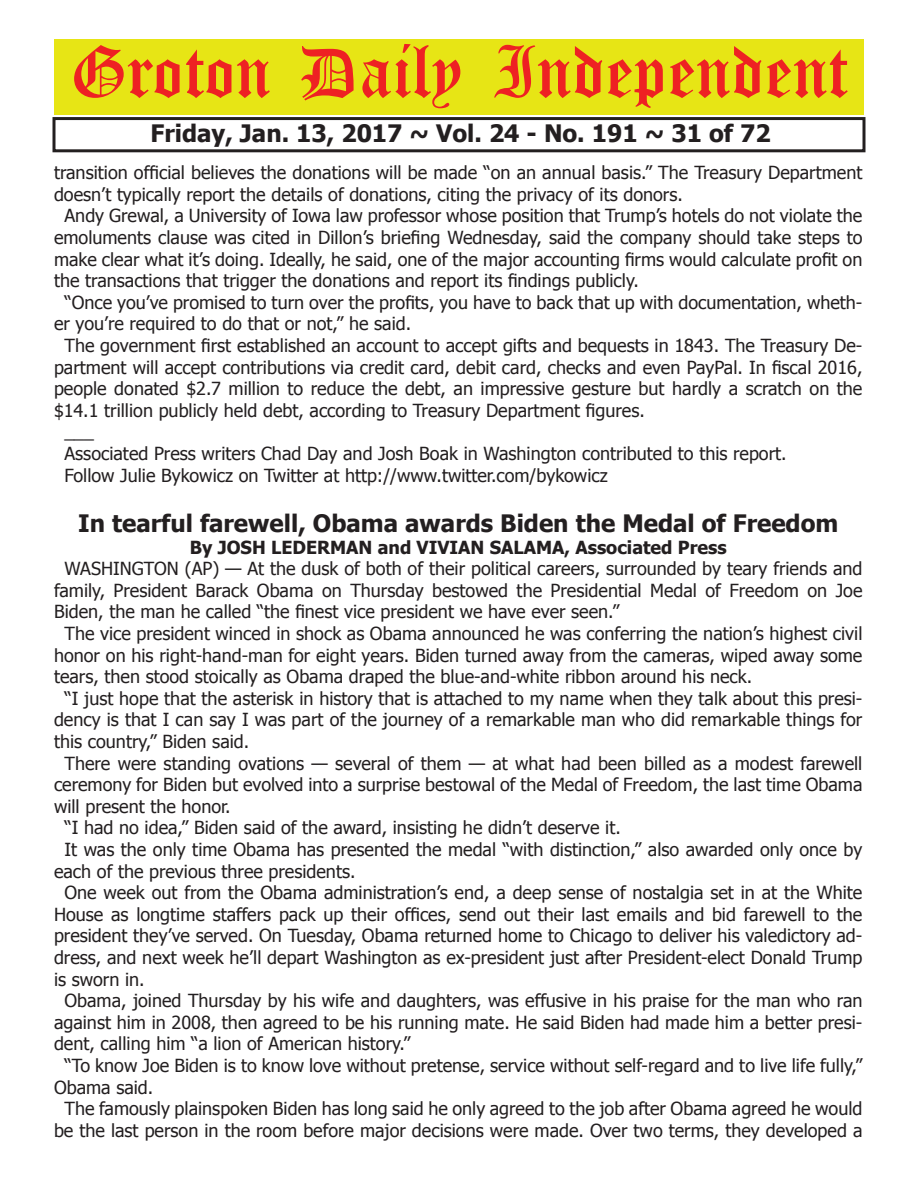
<style>
.page{position:relative;width:918px;height:1188px;background:#fff}
.page>*{position:absolute;margin:0;border:0;box-sizing:border-box;transform-origin:0 0}
.t1{font:54px "Old English Five";color:#ee2123}
.t2{font:700 24px "Tahoma";color:#231f20}
.t3{font:18px "Tahoma";color:#231f20}
.t4{font:700 18px "Tahoma";color:#231f20}
</style>
<div class="page">
<div style="left:52px;top:117px;width:814px;height:35px;border:3px solid #231f20"></div>
<div style="left:54px;top:40px;width:810px;height:75px;background:#e7e515"></div>
<h1 class="t1" style="left:70px;top:47px;width:779px">Groton Daily Independent</h1>
<h2 class="t2" style="left:151px;top:116px;width:622px">Friday, Jan. 13, 2017 ~ Vol. 24 - No. 191 ~ 31 of 72</h2>
<p class="t3" style="left:54px;top:161px;width:810px">transition official believes the donations will be made “on an annual basis.” The Treasury Department</p>
<p class="t3" style="left:54px;top:182px;width:630px">doesn’t typically report the details of donations, citing the privacy of its donors.</p>
<p class="t3" style="left:64px;top:204px;width:799px">Andy Grewal, a University of Iowa law professor whose position that Trump’s hotels do not violate the</p>
<p class="t3" style="left:54px;top:225px;width:810px">emoluments clause was cited in Dillon’s briefing Wednesday, said the company should take steps to</p>
<p class="t3" style="left:54px;top:247px;width:810px">make clear what it’s doing. Ideally, he said, one of the major accounting firms would calculate profit on</p>
<p class="t3" style="left:54px;top:269px;width:586px">the transactions that trigger the donations and report its findings publicly.</p>
<p class="t3" style="left:64px;top:290px;width:799px">“Once you’ve promised to turn over the profits, you have to back that up with documentation, wheth-</p>
<p class="t3" style="left:54px;top:312px;width:359px">er you’re required to do that or not,” he said.</p>
<p class="t3" style="left:64px;top:333px;width:799px">The government first established an account to accept gifts and bequests in 1843. The Treasury De-</p>
<p class="t3" style="left:54px;top:355px;width:810px">partment will accept contributions via credit card, debit card, checks and even PayPal. In fiscal 2016,</p>
<p class="t3" style="left:54px;top:377px;width:810px">people donated $2.7 million to reduce the debt, an impressive gesture but hardly a scratch on the</p>
<p class="t3" style="left:54px;top:398px;width:592px">$14.1 trillion publicly held debt, according to Treasury Department figures.</p>
<p class="t3" style="left:64px;top:420px;width:31px">___</p>
<p class="t3" style="left:64px;top:441px;width:724px">Associated Press writers Chad Day and Josh Boak in Washington contributed to this report.</p>
<p class="t3" style="left:64px;top:463px;width:545px">Follow Julie Bykowicz on Twitter at http://www.twitter.com/bykowicz</p>
<h2 class="t2" style="left:78px;top:507px;width:762px">In tearful farewell, Obama awards Biden the Medal of Freedom</h2>
<p class="t4" style="left:190px;top:535px;width:539px">By JOSH LEDERMAN and VIVIAN SALAMA, Associated Press</p>
<p class="t3" style="left:64px;top:557px;width:799px">WASHINGTON (AP) — At the dusk of both of their political careers, surrounded by teary friends and</p>
<p class="t3" style="left:54px;top:578px;width:810px">family, President Barack Obama on Thursday bestowed the Presidential Medal of Freedom on Joe</p>
<p class="t3" style="left:54px;top:600px;width:567px">Biden, the man he called “the finest vice president we have ever seen.”</p>
<p class="t3" style="left:64px;top:621px;width:799px">The vice president winced in shock as Obama announced he was conferring the nation’s highest civil</p>
<p class="t3" style="left:54px;top:643px;width:810px">honor on his right-hand-man for eight years. Biden turned away from the cameras, wiped away some</p>
<p class="t3" style="left:54px;top:665px;width:700px">tears, then stood stoically as Obama draped the blue-and-white ribbon around his neck.</p>
<p class="t3" style="left:64px;top:686px;width:800px">“I just hope that the asterisk in history that is attached to my name when they talk about this presi-</p>
<p class="t3" style="left:54px;top:708px;width:810px">dency is that I can say I was part of the journey of a remarkable man who did remarkable things for</p>
<p class="t3" style="left:54px;top:729px;width:197px">this country,” Biden said.</p>
<p class="t3" style="left:64px;top:751px;width:799px">There were standing ovations — several of them — at what had been billed as a modest farewell</p>
<p class="t3" style="left:54px;top:773px;width:810px">ceremony for Biden but evolved into a surprise bestowal of the Medal of Freedom, the last time Obama</p>
<p class="t3" style="left:54px;top:794px;width:178px">will present the honor.</p>
<p class="t3" style="left:64px;top:816px;width:558px">“I had no idea,” Biden said of the award, insisting he didn’t deserve it.</p>
<p class="t3" style="left:64px;top:837px;width:799px">It was the only time Obama has presented the medal “with distinction,” also awarded only once by</p>
<p class="t3" style="left:54px;top:859px;width:303px">each of the previous three presidents.</p>
<p class="t3" style="left:64px;top:881px;width:799px">One week out from the Obama administration’s end, a deep sense of nostalgia set in at the White</p>
<p class="t3" style="left:54px;top:902px;width:810px">House as longtime staffers pack up their offices, send out their last emails and bid farewell to the</p>
<p class="t3" style="left:54px;top:924px;width:810px">president they’ve served. On Tuesday, Obama returned home to Chicago to deliver his valedictory ad-</p>
<p class="t3" style="left:54px;top:945px;width:810px">dress, and next week he’ll depart Washington as ex-president just after President-elect Donald Trump</p>
<p class="t3" style="left:54px;top:967px;width:92px">is sworn in.</p>
<p class="t3" style="left:64px;top:989px;width:800px">Obama, joined Thursday by his wife and daughters, was effusive in his praise for the man who ran</p>
<p class="t3" style="left:54px;top:1010px;width:810px">against him in 2008, then agreed to be his running mate. He said Biden had made him a better presi-</p>
<p class="t3" style="left:54px;top:1032px;width:358px">dent, calling him “a lion of American history.”</p>
<p class="t3" style="left:64px;top:1053px;width:799px">“To know Joe Biden is to know love without pretense, service without self-regard and to live life fully,”</p>
<p class="t3" style="left:54px;top:1075px;width:101px">Obama said.</p>
<p class="t3" style="left:64px;top:1097px;width:799px">The famously plainspoken Biden has long said he only agreed to the job after Obama agreed he would</p>
<p class="t3" style="left:54px;top:1118px;width:810px">be the last person in the room before major decisions were made. Over two terms, they developed a</p>
</div>
